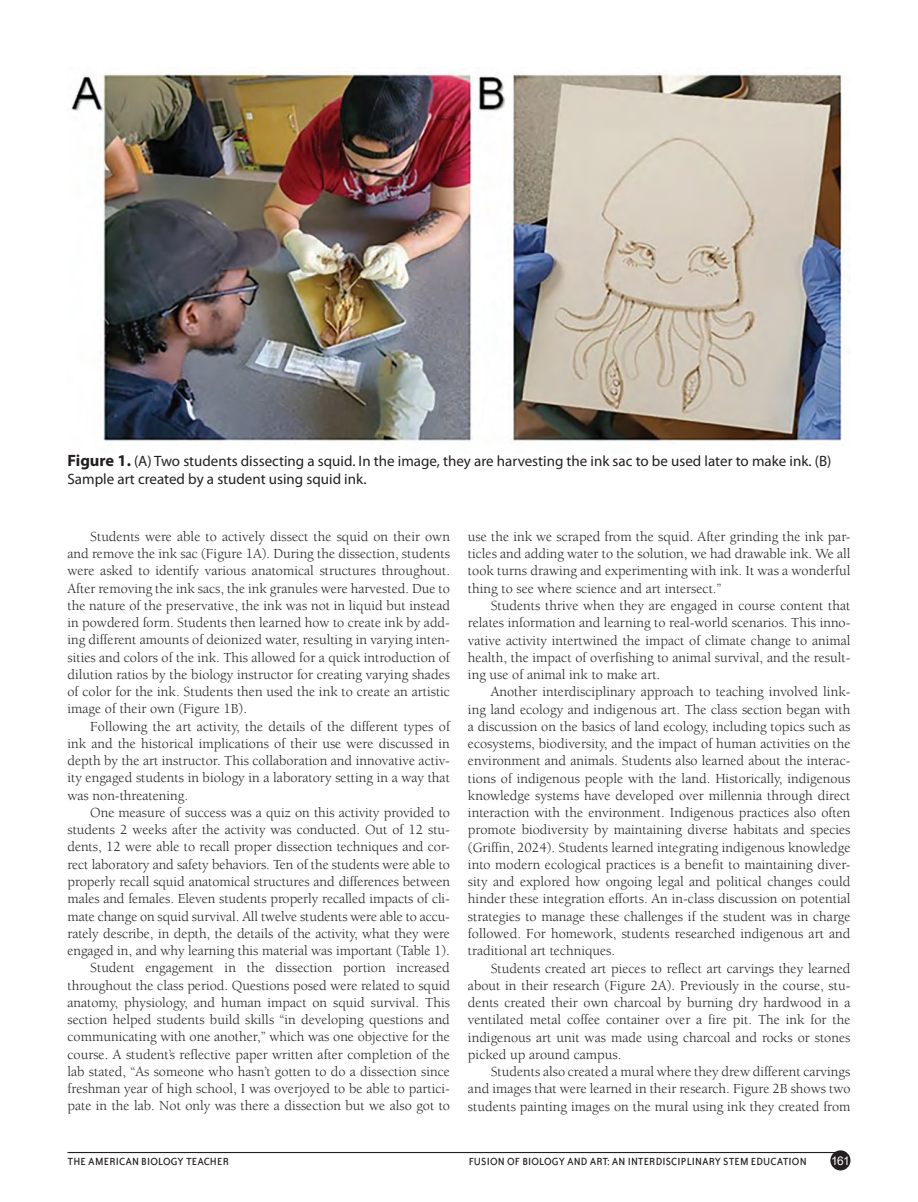
<style>
.page{position:relative;width:918px;height:1202px;background:#fff}
.page>*{position:absolute;margin:0;border:0;box-sizing:border-box;transform-origin:0 0}
.CP{font:15px/18px "Myriad Pro";color:#231f20}
.TEXT_IND{font:14.25px/17.2px "Berkeley Std";color:#231f20;text-align:justify}
.t1{font:12px "Bailey Sans ITC";letter-spacing:.015em;color:#231f20}
.t2{font:12px "Arial";color:#fff}
.s1{font-weight:700;font-size:16.5px}
</style>
<div class="page">
<div style="left:830px;top:1150px;width:20px;height:20px;background:#231f20;border-radius:50%"></div>
<hr style="left:68px;top:1151px;width:776px;height:2px;background:#231f20">
<img style="left:71px;top:71px;width:774px;height:371px">
<p class="CP" style="left:68px;top:451px;width:766px"><span class="s1">Figure 1.</span> (A) Two students dissecting a squid. In the image, they are harvesting the ink sac to be used later to make ink. (B)<br>Sample art created by a student using squid ink.</p>
<p class="TEXT_IND" style="left:67px;top:528px;width:384px;text-indent:23px">Students were able to actively dissect the squid on their own and remove the ink sac (Figure 1A). During the dissection, students were asked to identify various anatomical structures throughout.<br>After removing the ink sacs, the ink granules were harvested. Due to the nature of the preservative, the ink was not in liquid but instead in powdered form. Students then learned how to create ink by add&shy;ing different amounts of deionized water, resulting in varying inten&shy;sities and colors of the ink. This allowed for a quick introduction of dilution ratios by the biology instructor for creating varying shades of color for the ink. Students then used the ink to create an artistic image of their own (Figure 1B).</p>
<p class="TEXT_IND" style="left:67px;top:717px;width:384px;text-indent:23px">Following the art activity, the details of the different types of ink and the historical implications of their use were discussed in depth by the art instructor. This collaboration and innovative activ&shy;ity engaged students in biology in a laboratory setting in a way that was non-threatening.</p>
<p class="TEXT_IND" style="left:67px;top:804px;width:384px;text-indent:23px">One measure of success was a quiz on this activity provided to students 2 weeks after the activity was conducted. Out of 12 stu&shy;dents, 12 were able to recall proper dissection techniques and cor&shy;rect laboratory and safety behaviors. Ten of the students were able to properly recall squid anatomical structures and differences between males and females. Eleven students properly recalled impacts of cli&shy;mate change on squid survival. All twelve students were able to accu&shy;rately describe, in depth, the details of the activity, what they were engaged in, and why learning this material was important (Table 1).</p>
<p class="TEXT_IND" style="left:67px;top:959px;width:384px;text-indent:23px">Student engagement in the dissection portion increased throughout the class period. Questions posed were related to squid anatomy, physiology, and human impact on squid survival. This section helped students build skills “in developing questions and communicating with one another,” which was one objective for the course. A student’s reflective paper written after completion of the lab stated, “As someone who hasn’t gotten to do a dissection since freshman year of high school, I was overjoyed to be able to partici&shy;pate in the lab. Not only was there a dissection but we also got to</p>
<p class="TEXT_IND" style="left:468px;top:528px;width:384px">use the ink we scraped from the squid. After grinding the ink par&shy;ticles and adding water to the solution, we had drawable ink. We all took turns drawing and experimenting with ink. It was a wonderful thing to see where science and art intersect.”</p>
<p class="TEXT_IND" style="left:468px;top:597px;width:384px;text-indent:23px">Students thrive when they are engaged in course content that relates information and learning to real-world scenarios. This inno&shy;vative activity intertwined the impact of climate change to animal health, the impact of overfishing to animal survival, and the result&shy;ing use of animal ink to make art.</p>
<p class="TEXT_IND" style="left:468px;top:683px;width:384px;text-indent:23px">Another interdisciplinary approach to teaching involved link&shy;ing land ecology and indigenous art. The class section began with a discussion on the basics of land ecology, including topics such as ecosystems, biodiversity, and the impact of human activities on the environment and animals. Students also learned about the interac&shy;tions of indigenous people with the land. Historically, indigenous knowledge systems have developed over millennia through direct interaction with the environment. Indigenous practices also often promote biodiversity by maintaining diverse habitats and species (Griffin, 2024). Students learned integrating indigenous knowledge into modern ecological practices is a benefit to maintaining diver&shy;sity and explored how ongoing legal and political changes could hinder these integration efforts. An in-class discussion on potential strategies to manage these challenges if the student was in charge followed. For homework, students researched indigenous art and traditional art techniques.</p>
<p class="TEXT_IND" style="left:468px;top:959px;width:384px;text-indent:23px">Students created art pieces to reflect art carvings they learned about in their research (Figure 2A). Previously in the course, stu&shy;dents created their own charcoal by burning dry hardwood in a ventilated metal coffee container over a fire pit. The ink for the indigenous art unit was made using charcoal and rocks or stones picked up around campus.</p>
<p class="TEXT_IND" style="left:468px;top:1063px;width:384px;text-indent:23px">Students also created a mural where they drew different carvings and images that were learned in their research. Figure 2B shows two students painting images on the mural using ink they created from</p>
<p class="t1" style="left:68px;top:1155px;width:163px">THE AMERICAN BIOLOGY TEACHER</p>
<p class="t1" style="left:469px;top:1155px;width:25px">FUSION</p>
<p class="t1" style="left:507px;top:1155px;width:28px">OF BIOLOGY</p>
<p class="t1" style="left:567px;top:1155px;width:71px">AND ART : AN INTER</p>
<p class="t1" style="left:656px;top:1155px;width:38px">DISCI PLINARY</p>
<p class="t1" style="left:723px;top:1155px;width:55px">STEM EDUCATION</p>
<p class="t2" style="left:831px;top:1152px;width:20px">161</p>
</div>
